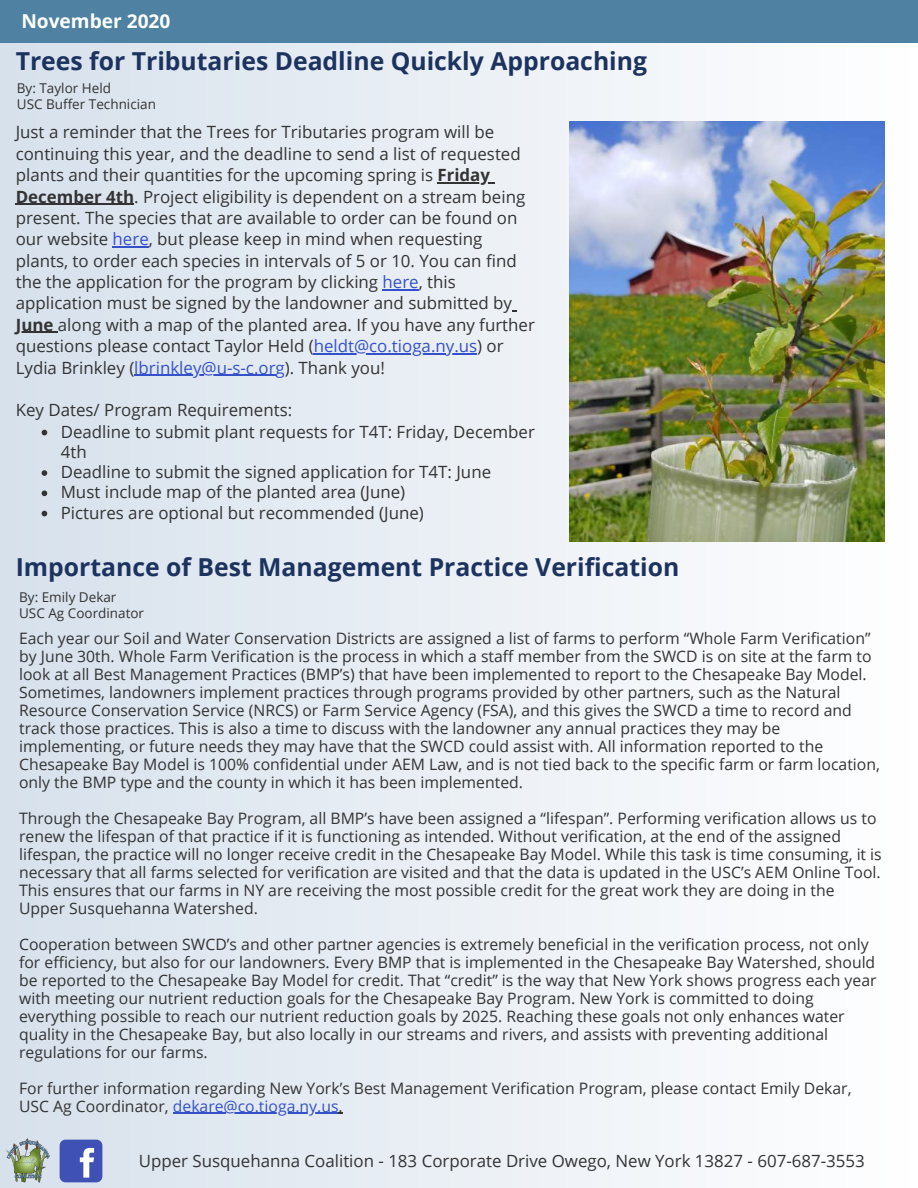
<style>
.page{position:relative;width:918px;height:1188px;background:#fff}
.page>*{position:absolute;margin:0;border:0;box-sizing:border-box;transform-origin:0 0}
.t1{font:700 24.75px "Open Sans";color:#1c335f}
.t2{font:700 19.2px "Open Sans";color:#fff}
.t3{font:16.8px/21.3px "Open Sans";color:#333}
.t4{font:15.75px/18px "Open Sans";color:#333}
.t5{font:13.5px/15.8px "Open Sans";color:#333}
.s1{font-weight:700}
.s2{color:#3451ca}
</style>
<div class="page">
<div style="left:0;top:0;width:918px;height:1188px;background:linear-gradient(to right,#d7e1ec,#fefefe)"></div>
<div style="left:0;top:0;width:918px;height:43px;background:#4f82a2"></div>
<img style="left:7px;top:1138px;width:43px;height:44px">
<div style="left:60px;top:1140px;width:42px;height:42px;background:#3f51b5;border-radius:6px"></div>
<svg style="left:80px;top:1148px;width:14px;height:30px"></svg>
<hr style="left:438px;top:182px;width:52px;height:1px;background:#333">
<hr style="left:16px;top:204px;width:118px;height:1px;background:#333">
<hr style="left:113px;top:246px;width:36px;height:1px;background:#3451ca">
<hr style="left:383px;top:289px;width:36px;height:1px;background:#3451ca">
<hr style="left:16px;top:332px;width:42px;height:1px;background:#333">
<hr style="left:314px;top:353px;width:163px;height:1px;background:#3451ca">
<hr style="left:134px;top:375px;width:142px;height:1px;background:#3451ca">
<svg style="left:42px;top:430px;width:5px;height:5px"></svg>
<svg style="left:42px;top:470px;width:5px;height:6px"></svg>
<svg style="left:42px;top:490px;width:5px;height:6px"></svg>
<svg style="left:42px;top:511px;width:5px;height:5px"></svg>
<img style="left:569px;top:122px;width:315px;height:419px">
<hr style="left:173px;top:1113px;width:96px;height:1px;background:#3451ca">
<svg style="left:269px;top:1113px;width:26px;height:1px"></svg>
<hr style="left:295px;top:1113px;width:44px;height:1px;background:#3451ca">
<p class="t2" style="left:21px;top:8px;width:151px">November 2020</p>
<h1 class="t1" style="left:16px;top:43px;width:633px">Trees for Tributaries Deadline Quickly Approaching</h1>
<p class="t5" style="left:17px;top:80px;width:141px">By: Taylor Held<br>USC Buffer Technician</p>
<p class="t3" style="left:16px;top:121px;width:521px">Just a reminder that the Trees for Tributaries program will be continuing this year, and the deadline to send a list of requested plants and their quantities for the upcoming spring is <span class="s1">Friday December 4th</span>. Project eligibility is dependent on a stream being present. The species that are available to order can be found on our website <span class="s2">here</span>, but please keep in mind when requesting plants, to order each species in intervals of 5 or 10. You can find the the application for the program by clicking <span class="s2">here</span>, this application must be signed by the landowner and submitted by <span class="s1">June</span> along with a map of the planted area. If you have any further questions please contact Taylor Held (<span class="s2">heldt@co.tioga.ny.us</span>) or Lydia Brinkley (<span class="s2">lbrinkley@u-s-c.org</span>). Thank you!</p>
<p class="t3" style="left:61px;top:400px;width:476px;line-height:20.4px;text-indent:-45px">Key Dates/ Program Requirements:<br>Deadline to submit plant requests for T4T: Friday, December 4th<br>Deadline to submit the signed application for T4T: June Must include map of the planted area (June)<br>Pictures are optional but recommended (June)</p>
<h1 class="t1" style="left:16px;top:550px;width:665px">Importance of Best Management Practice Verification</h1>
<p class="t5" style="left:19px;top:589px;width:126px">By: Emily Dekar<br>USC Ag Coordinator</p>
<p class="t4" style="left:19px;top:628px;width:862px">Each year our Soil and Water Conservation Districts are assigned a list of farms to perform “Whole Farm Verification” by June 30th. Whole Farm Verification is the process in which a staff member from the SWCD is on site at the farm to look at all Best Management Practices (BMP’s) that have been implemented to report to the Chesapeake Bay Model.<br>Sometimes, landowners implement practices through programs provided by other partners, such as the Natural Resource Conservation Service (NRCS) or Farm Service Agency (FSA), and this gives the SWCD a time to record and track those practices. This is also a time to discuss with the landowner any annual practices they may be implementing, or future needs they may have that the SWCD could assist with. All information reported to the Chesapeake Bay Model is 100% confidential under AEM Law, and is not tied back to the specific farm or farm location, only the BMP type and the county in which it has been implemented.</p>
<p class="t4" style="left:19px;top:808px;width:864px">Through the Chesapeake Bay Program, all BMP’s have been assigned a “lifespan”. Performing verification allows us to renew the lifespan of that practice if it is functioning as intended. Without verification, at the end of the assigned lifespan, the practice will no longer receive credit in the Chesapeake Bay Model. While this task is time consuming, it is necessary that all farms selected for verification are visited and that the data is updated in the USC’s AEM Online Tool.<br>This ensures that our farms in NY are receiving the most possible credit for the great work they are doing in the Upper Susquehanna Watershed.</p>
<p class="t4" style="left:19px;top:934px;width:859px">Cooperation between SWCD’s and other partner agencies is extremely beneficial in the verification process, not only for efficiency, but also for our landowners. Every BMP that is implemented in the Chesapeake Bay Watershed, should be reported to the Chesapeake Bay Model for credit. That “credit” is the way that New York shows progress each year with meeting our nutrient reduction goals for the Chesapeake Bay Program. New York is committed to doing everything possible to reach our nutrient reduction goals by 2025. Reaching these goals not only enhances water quality in the Chesapeake Bay, but also locally in our streams and rivers, and assists with preventing additional regulations for our farms.</p>
<p class="t4" style="left:19px;top:1078px;width:834px">For further information regarding New York’s Best Management Verification Program, please contact Emily Dekar,<br>USC Ag Coordinator, <span class="s2">dekare@co.tioga.ny.us</span>.</p>
<p class="t3" style="left:139px;top:1149px;width:728px">Upper Susquehanna Coalition - 183 Corporate Drive Owego, New York 13827 - 607-687-3553</p>
</div>
